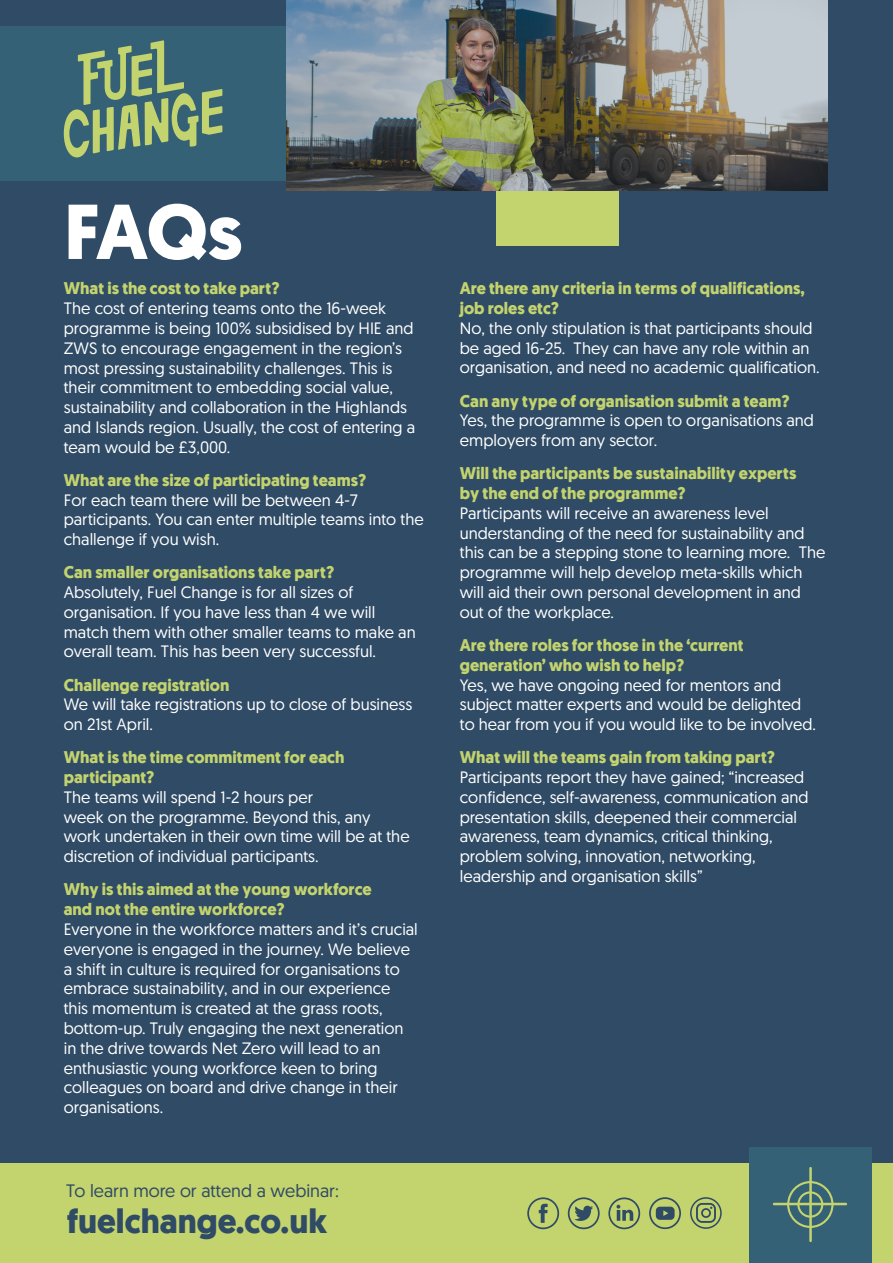
<style>
.page{position:relative;width:893px;height:1263px;background:#2f4b65}
.page>*{position:absolute;margin:0;border:0;box-sizing:border-box;transform-origin:0 0}
.t1{font:700 77.55px "Geomanist";color:#fff}
.t2{font:700 33.6px "Geomanist";color:#2f4b65}
.t3{font:18px "Geomanist";color:#2f4b65}
.t4{font:16.5px/19.8px "Geomanist";color:#fff}
.t5{font:700 16.5px/19.8px "Geomanist";color:#c3d36e}
</style>
<div class="page">
<div style="left:0;top:1163px;width:893px;height:100px;background:#c3d36e"></div>
<div style="left:749px;top:1148px;width:123px;height:115px;background:#356177"></div>
<svg style="left:787px;top:1181px;width:46px;height:47px"></svg>
<hr style="left:773px;top:1203px;width:74px;height:2px;background:#c3d36e">
<hr style="left:809px;top:1167px;width:3px;height:75px;background:#c3d36e">
<div style="left:496px;top:58px;width:122px;height:188px;background:#c3d36e"></div>
<div style="left:0;top:26px;width:332px;height:155px;background:#356177"></div>
<svg style="left:64px;top:40px;width:158px;height:117px"></svg>
<img style="left:286px;top:0;width:542px;height:191px">
<svg style="left:568px;top:1197px;width:32px;height:32px"></svg>
<svg style="left:527px;top:1197px;width:32px;height:32px"></svg>
<svg style="left:649px;top:1197px;width:32px;height:32px"></svg>
<svg style="left:690px;top:1197px;width:32px;height:32px"></svg>
<svg style="left:608px;top:1197px;width:32px;height:32px"></svg>
<h1 class="t1" style="left:64px;top:180px;width:180px">FAQs</h1>
<p class="t5" style="left:64px;top:279px;width:217px">What is the cost to take part?</p>
<p class="t4" style="left:64px;top:298px;width:353px">The cost of entering teams onto the 16-week programme is being 100% subsidised by HIE and ZWS to encourage engagement in the region’s most pressing sustainability challenges. This is their commitment to embedding social value, sustainability and collaboration in the Highlands and Islands region. Usually, the cost of entering a team would be £3,000.</p>
<p class="t5" style="left:64px;top:470px;width:304px">What are the size of participating teams?</p>
<p class="t4" style="left:64px;top:489px;width:361px">For each team there will be between 4-7 participants. You can enter multiple teams into the challenge if you wish.</p>
<p class="t5" style="left:64px;top:563px;width:272px">Can smaller organisations take part?</p>
<p class="t4" style="left:64px;top:582px;width:353px">Absolutely, Fuel Change is for all sizes of organisation. If you have less than 4 we will match them with other smaller teams to make an overall team. This has been very successful.</p>
<p class="t5" style="left:64px;top:675px;width:167px">Challenge registration</p>
<p class="t4" style="left:64px;top:694px;width:350px">We will take registrations up to close of business on 21st April.</p>
<p class="t5" style="left:64px;top:747px;width:282px">What is the time commitment for each participant?</p>
<p class="t4" style="left:64px;top:787px;width:347px">The teams will spend 1-2 hours per<br>week on the programme. Beyond this, any work undertaken in their own time will be at the discretion of individual participants.</p>
<p class="t5" style="left:64px;top:880px;width:310px">Why is this aimed at the young workforce and not the entire workforce?</p>
<p class="t4" style="left:64px;top:919px;width:356px">Everyone in the workforce matters and it’s crucial everyone is engaged in the journey. We believe a shift in culture is required for organisations to embrace sustainability, and in our experience this momentum is created at the grass roots, bottom-up. Truly engaging the next generation in the drive towards Net Zero will lead to an enthusiastic young workforce keen to bring colleagues on board and drive change in their organisations.</p>
<p class="t3" style="left:66px;top:1179px;width:274px">To learn more or attend a webinar:</p>
<h2 class="t2" style="left:67px;top:1199px;width:262px">fuelchange.co.uk</h2>
<p class="t5" style="left:460px;top:279px;width:346px">Are there any criteria in terms of qualifications, job roles etc?</p>
<p class="t4" style="left:460px;top:318px;width:361px">No, the only stipulation is that participants should be aged 16-25. They can have any role within an organisation, and need no academic qualification.</p>
<p class="t5" style="left:460px;top:391px;width:331px">Can any type of organisation submit a team?</p>
<p class="t4" style="left:460px;top:410px;width:356px">Yes, the programme is open to organisations and employers from any sector.</p>
<p class="t5" style="left:460px;top:464px;width:338px">Will the participants be sustainability experts by the end of the programme?</p>
<p class="t4" style="left:460px;top:503px;width:367px">Participants will receive an awareness level understanding of the need for sustainability and this can be a stepping stone to learning more. The programme will help develop meta-skills which will aid their own personal development in and out of the workplace.</p>
<p class="t5" style="left:460px;top:635px;width:285px">Are there roles for those in the ‘current generation’ who wish to help?</p>
<p class="t4" style="left:460px;top:674px;width:358px">Yes, we have ongoing need for mentors and subject matter experts and would be delighted to hear from you if you would like to be involved.</p>
<p class="t5" style="left:460px;top:747px;width:317px">What will the teams gain from taking part?</p>
<p class="t4" style="left:460px;top:767px;width:350px">Participants report they have gained; “increased confidence, self-awareness, communication and presentation skills, deepened their commercial awareness, team dynamics, critical thinking, problem solving, innovation, networking, leadership and organisation skills”</p>
</div>
